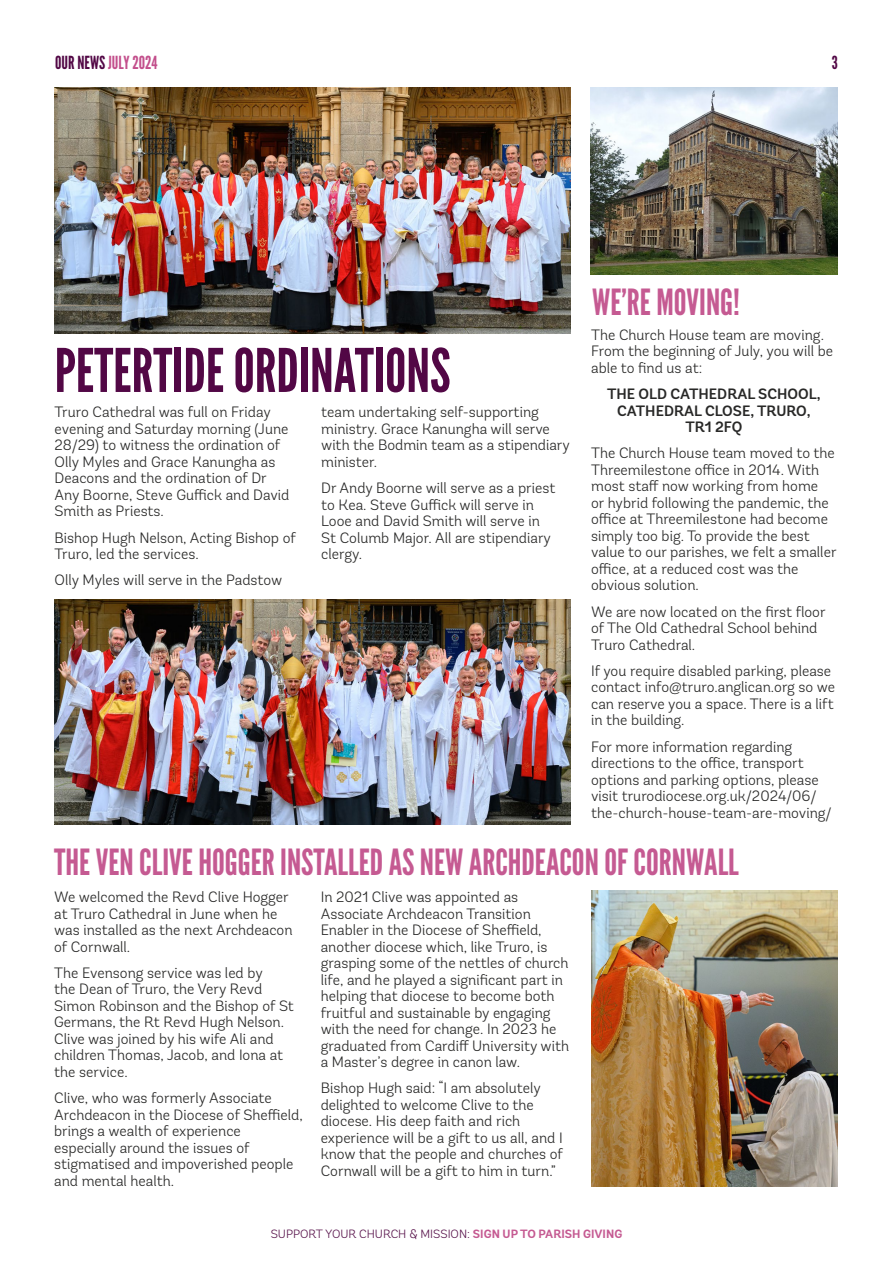
<style>
.page{position:relative;width:893px;height:1263px;background:#fff}
.page>*{position:absolute;margin:0;border:0;box-sizing:border-box;transform-origin:0 0}
.t1{font:60px "League Gothic";color:#520745}
.t2{font:36px "League Gothic";color:#c55a92}
.t3{font:18px "League Gothic";color:#c34f8c}
.t4{font:18px "League Gothic";color:#520745}
.t5{font:300 15px/16.5px "Andes Rounded";color:#282827}
.t6{font:600 15px/16.5px "Andes Rounded";color:#282827;text-align:center}
.t7{font:300 12px "Andes Rounded";color:#58134b}
.s1{color:#520745}
.s2{font-weight:700;color:#c55a92}
</style>
<div class="page">
<img style="left:591px;top:87px;width:247px;height:187px">
<img style="left:55px;top:87px;width:515px;height:247px">
<img style="left:54px;top:600px;width:516px;height:225px">
<img style="left:591px;top:891px;width:247px;height:296px">
<p class="t3" style="left:55px;top:51px;width:104px"><span class="s1">OUR NEWS</span> JULY 2024</p>
<p class="t4" style="left:832px;top:51px;width:8px">3</p>
<h1 class="t1" style="left:55px;top:335px;width:397px">PETERTIDE ORDINATIONS</h1>
<p class="t5" style="left:55px;top:404px;width:236px">Truro Cathedral was full on Friday evening and Saturday morning (June<br>28/29) to witness the ordination of<br>Olly Myles and Grace Kanungha as<br>Deacons and the ordination of Dr<br>Any Boorne, Steve Guffick and David<br>Smith as Priests.</p>
<p class="t5" style="left:55px;top:529px;width:243px">Bishop Hugh Nelson, Acting Bishop of<br>Truro, led the services.</p>
<p class="t5" style="left:55px;top:572px;width:229px">Olly Myles will serve in the Padstow</p>
<p class="t5" style="left:321px;top:404px;width:250px">team undertaking self-supporting ministry. Grace Kanungha will serve with the Bodmin team as a stipendiary minister.</p>
<p class="t5" style="left:321px;top:480px;width:236px">Dr Andy Boorne will serve as a priest to Kea. Steve Guffick will serve in<br>Looe and David Smith will serve in<br>St Columb Major. All are stipendiary clergy.</p>
<h2 class="t2" style="left:592px;top:280px;width:149px">WE’RE MOVING!</h2>
<p class="t5" style="left:591px;top:326px;width:244px">The Church House team are moving.<br>From the beginning of July, you will be able to find us at:</p>
<p class="t6" style="left:607px;top:386px;width:215px">THE OLD CATHEDRAL SCHOOL,<br>CATHEDRAL CLOSE, TRURO,<br>TR1 2FQ</p>
<p class="t5" style="left:591px;top:445px;width:247px">The Church House team moved to the Threemilestone office in 2014. With most staff now working from home<br>or hybrid following the pandemic, the office at Threemilestone had become simply too big. To provide the best value to our parishes, we felt a smaller office, at a reduced cost was the obvious solution.</p>
<p class="t5" style="left:591px;top:603px;width:236px">We are now located on the first floor of The Old Cathedral School behind<br>Truro Cathedral.</p>
<p class="t5" style="left:591px;top:662px;width:245px">If you require disabled parking, please contact info@truro.anglican.org so we can reserve you a space. There is a lift in the building.</p>
<p class="t5" style="left:591px;top:738px;width:242px">For more information regarding directions to the office, transport options and parking options, please visit trurodiocese.org.uk/2024/06/ the-church-house-team-are-moving/</p>
<h2 class="t2" style="left:54px;top:840px;width:686px">THE VEN CLIVE HOGGER INSTALLED AS NEW ARCHDEACON OF CORNWALL</h2>
<p class="t5" style="left:54px;top:889px;width:240px">We welcomed the Revd Clive Hogger at Truro Cathedral in June when he was installed as the next Archdeacon of Cornwall.</p>
<p class="t5" style="left:54px;top:964px;width:241px">The Evensong service was led by<br>the Dean of Truro, the Very Revd<br>Simon Robinson and the Bishop of St<br>Germans, the Rt Revd Hugh Nelson.<br>Clive was joined by his wife Ali and children Thomas, Jacob, and Iona at the service.</p>
<p class="t5" style="left:54px;top:1090px;width:250px">Clive, who was formerly Associate<br>Archdeacon in the Diocese of Sheffield, brings a wealth of experience especially around the issues of stigmatised and impoverished people and mental health.</p>
<p class="t5" style="left:321px;top:889px;width:250px">In 2021 Clive was appointed as Associate Archdeacon Transition Enabler in the Diocese of Sheffield, another diocese which, like Truro, is grasping some of the nettles of church life, and he played a significant part in helping that diocese to become both fruitful and sustainable by engaging with the need for change. In 2023 he graduated from Cardiff University with a Master’s degree in canon law.</p>
<p class="t5" style="left:321px;top:1080px;width:244px">Bishop Hugh said: “I am absolutely delighted to welcome Clive to the diocese. His deep faith and rich experience will be a gift to us all, and I know that the people and churches of Cornwall will be a gift to him in turn.”</p>
<p class="t7" style="left:271px;top:1226px;width:353px">SUPPORT YOUR CHURCH &amp; MISSION: <span class="s2">SIGN UP TO PARISH GIVING</span></p>
</div>
